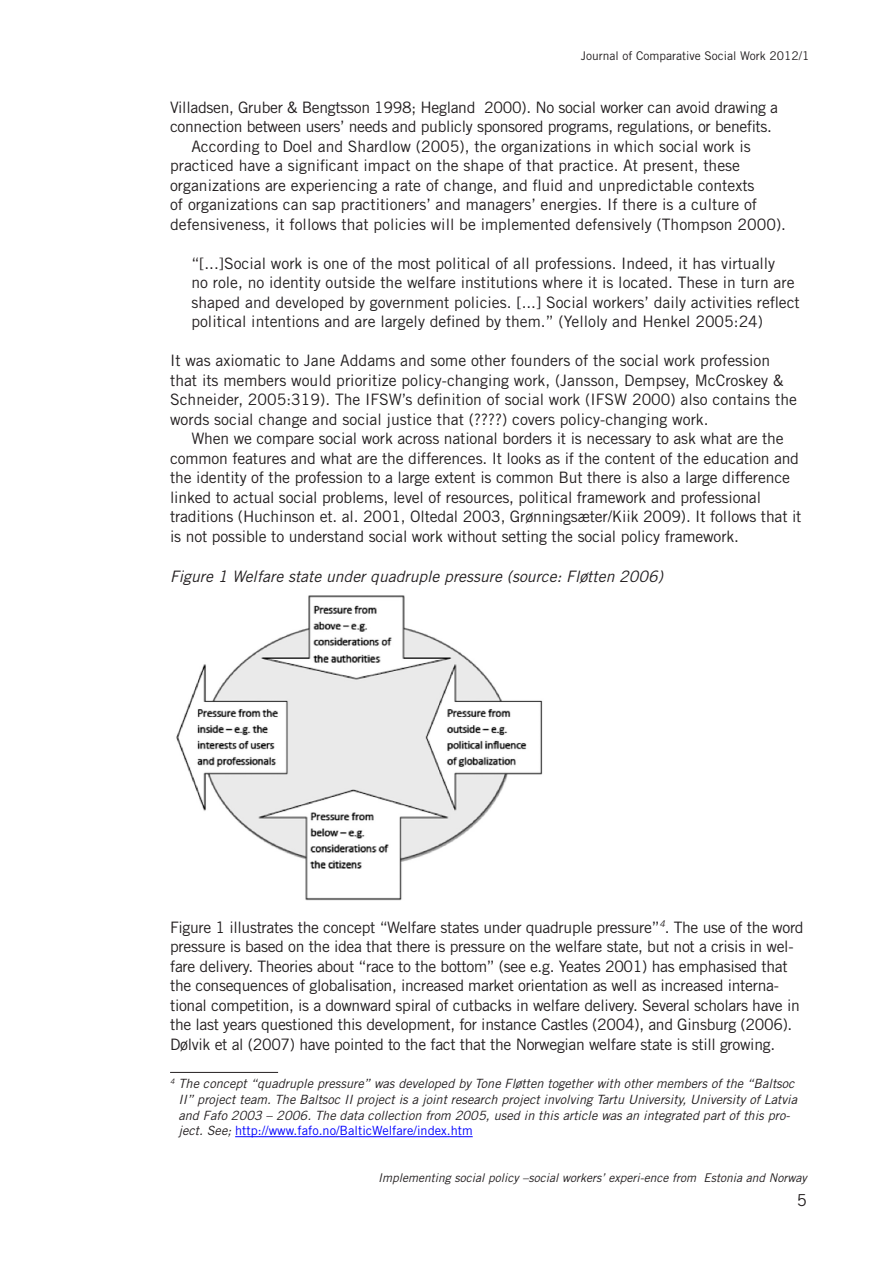
<style>
.page{position:relative;width:893px;height:1263px;background:#fff}
.page>*{position:absolute;margin:0;border:0;box-sizing:border-box;transform-origin:0 0}
.t1{font:16.5px "Trade Gothic";color:#231f20}
.t2{font:15.75px/19.5px "Trade Gothic";letter-spacing:-.01em;color:#231f20}
.t3{font:italic 15.75px "Trade Gothic";color:#231f20}
.t4{font:italic 12.75px/15.8px "Trade Gothic";color:#231f20}
.t5{font:italic 12px "Trade Gothic";color:#231f20}
.t6{font:12px "Trade Gothic";color:#231f20}
.s1{font-style:normal;color:#00f}
</style>
<div class="page">
<hr style="left:170px;top:1072px;width:108px;height:1px;background:#231f20">
<hr style="left:235px;top:1136px;width:238px;height:1px;background:#00f">
<img style="left:176px;top:595px;width:367px;height:306px">
<p class="t6" style="left:581px;top:49px;width:230px">Journal of Comparative Social Work 2012/1</p>
<p class="t2" style="left:170px;top:97px;width:609px">Villadsen, Gruber &amp; Bengtsson 1998; Hegland 2000). No social worker can avoid drawing a</p>
<p class="t2" style="left:170px;top:116px;width:603px">connection between users’ needs and publicly sponsored programs, regulations, or benefits.</p>
<p class="t2" style="left:191px;top:136px;width:561px">According to Doel and Shardlow (2005), the organizations in which social work is</p>
<p class="t2" style="left:170px;top:155px;width:571px">practiced have a significant impact on the shape of that practice. At present, these</p>
<p class="t2" style="left:170px;top:175px;width:586px">organizations are experiencing a rate of change, and fluid and unpredictable contexts</p>
<p class="t2" style="left:170px;top:194px;width:588px">of organizations can sap practitioners’ and managers’ energies. If there is a culture of</p>
<p class="t2" style="left:170px;top:214px;width:617px">defensiveness, it follows that policies will be implemented defensively (Thompson 2000).</p>
<p class="t2" style="left:191px;top:253px;width:610px">“[...]Social work is one of the most political of all professions. Indeed, it has virtually<br>no role, no identity outside the welfare institutions where it is located. These in turn are shaped and developed by government policies. [...] Social workers’ daily activities reflect political intentions and are largely defined by them.” (Yelloly and Henkel 2005:24)</p>
<p class="t2" style="left:170px;top:350px;width:628px">It was axiomatic to Jane Addams and some other founders of the social work profession that its members would prioritize policy-changing work, (Jansson, Dempsey, McCroskey &amp; Schneider, 2005:319). The IFSW’s definition of social work (IFSW 2000) also contains the words social change and social justice that (????) covers policy-changing work.</p>
<p class="t2" style="left:170px;top:428px;width:633px;text-indent:21px">When we compare social work across national borders it is necessary to ask what are the common features and what are the differences. It looks as if the content of the education and the identity of the profession to a large extent is common But there is also a large difference linked to actual social problems, level of resources, political framework and professional traditions (Huchinson et. al. 2001, Oltedal 2003, Grønningsæter/Kiik 2009). It follows that it is not possible to understand social work without setting the social policy framework.</p>
<p class="t3" style="left:170px;top:566px;width:494px">Figure 1 Welfare state under quadruple pressure (source: Fløtten 2006)</p>
<p class="t2" style="left:170px;top:917px;width:635px">Figure 1 illustrates the concept “Welfare states under quadruple pressure”<sup>4</sup>. The use of the word pressure is based on the idea that there is pressure on the welfare state, but not a crisis in wel&shy;fare delivery. Theories about “race to the bottom” (see e.g. Yeates 2001) has emphasised that the consequences of globalisation, increased market orientation as well as increased interna&shy;tional competition, is a downward spiral of cutbacks in welfare delivery. Several scholars have in the last years questioned this development, for instance Castles (2004), and Ginsburg (2006).<br>Dølvik et al (2007) have pointed to the fact that the Norwegian welfare state is still growing.</p>
<p class="t4" style="left:179px;top:1075px;width:620px;text-indent:-8px"><sup>4</sup> The concept “quadruple pressure” was developed by Tone Fløtten together with other members of the “Baltsoc II” project team. The Baltsoc II project is a joint research project involving Tartu University, University of Latvia and Fafo 2003 – 2006. The data collection from 2005, used in this article was an integrated part of this pro&shy;ject. See; <span class="s1">http://www.fafo.no/BalticWelfare/index.htm</span></p>
<p class="t5" style="left:378px;top:1170px;width:430px">Implementing social policy –social workers’ experi-ence from Estonia and Norway</p>
<p class="t1" style="left:797px;top:1190px;width:12px">5</p>
</div>
